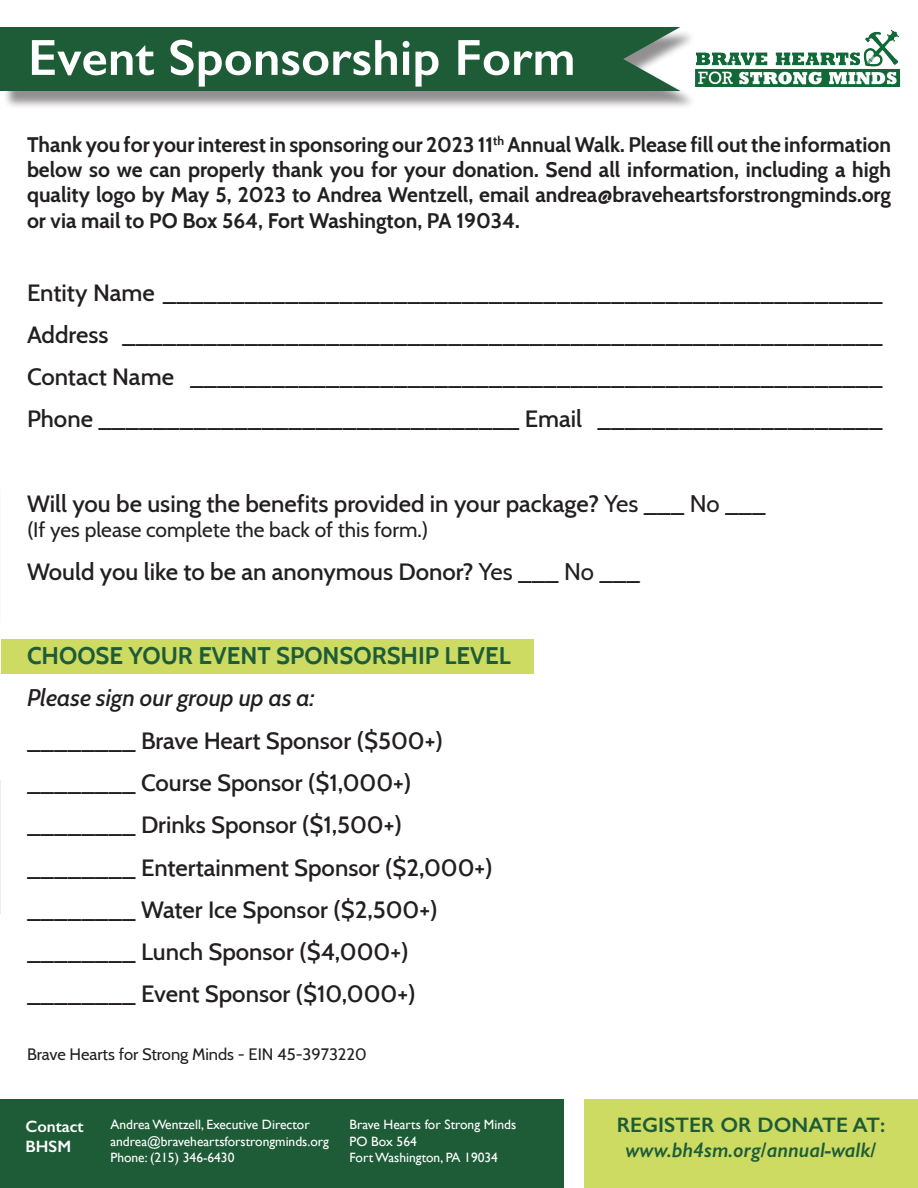
<style>
.page{position:relative;width:918px;height:1188px;background:#fff}
.page>*{position:absolute;margin:0;border:0;box-sizing:border-box;transform-origin:0 0}
.t1{font:600 51px "Gill Sans";color:#fff}
.t2{font:500 24px/42.3px "Cabin";color:#231f20}
.t3{font:24px/42.3px "Cabin";color:#231f20;text-align:justify}
.t4{font:700 24px "Cabin";color:#1e5c38}
.t5{font:700 21px/25.2px "Cabin";color:#231f20;text-align:justify}
.t6{font:21px "Cabin";color:#231f20}
.t7{font:italic 600 21px "Gill Sans";color:#1e5c38}
.t8{font:600 21px "Gill Sans";color:#1e5c38}
.t9{font:16.5px "Cabin";color:#231f20}
.t10{font:600 16.5px/19.8px "Gill Sans";color:#fff}
.t11{font:13.5px/16.2px "Gill Sans";color:#fff}
.s1{font-weight:500}
.s2{font-weight:400}
.s3{font-style:italic}
</style>
<div class="page">
<div style="left:1px;top:640px;width:533px;height:34px;background:#cedb62"></div>
<hr style="left:0;top:781px;width:1px;height:133px;background:#e6efea">
<div style="left:3px;top:30px;width:694px;height:79px;background:#231f20;opacity:.5"></div>
<div style="left:0;top:27px;width:680px;height:64px;background:#1e5c38"></div>
<img style="left:693px;top:29px;width:208px;height:61px">
<div style="left:584px;top:1100px;width:334px;height:88px;background:#cedb62"></div>
<div style="left:0;top:1100px;width:564px;height:88px;background:#1e5c38"></div>
<h1 class="t1" style="left:28px;top:27px;width:549px">Event Sponsorship Form</h1>
<p class="t5" style="left:27px;top:131px;width:866px">Thank you for your interest in sponsoring our 2023 11<sup>th</sup> Annual Walk. Please fill out the information below so we can properly thank you for your donation. Send all information, including a high quality logo by May 5, 2023 to Andrea Wentzell, email andrea@braveheartsforstrongminds.org or via mail to PO Box 564, Fort Washington, PA 19034.</p>
<p class="t3" style="left:27px;top:269px;width:857px"><span class="s1">Entity Name</span> _____________________________________________________ <span class="s1">Address</span> ________________________________________________________ <span class="s1">Contact Name</span> ___________________________________________________ <span class="s1">Phone</span> _______________________________ <span class="s1">Email</span> _____________________</p>
<p class="t2" style="left:27px;top:481px;width:740px">Will you be using the benefits provided in your package? <span class="s2">Yes ___ No ___</span></p>
<p class="t6" style="left:27px;top:513px;width:403px">(If yes please complete the back of this form.)</p>
<p class="t2" style="left:27px;top:548px;width:615px">Would you like to be an anonymous Donor? <span class="s2">Yes ___ No ___</span></p>
<p class="t4" style="left:27px;top:637px;width:485px">CHOOSE YOUR EVENT SPONSORSHIP LEVEL</p>
<p class="t2" style="left:27px;top:675px;width:467px"><span class="s3">Please sign our group up as a:<br></span><span class="s2">________</span> Brave Heart Sponsor ($500+) <span class="s2">________</span> Course Sponsor ($1,000+) <span class="s2">________</span> Drinks Sponsor ($1,500+) <span class="s2">________</span> Entertainment Sponsor ($2,000+) <span class="s2">________</span> Water Ice Sponsor ($2,500+) <span class="s2">________</span> Lunch Sponsor ($4,000+) <span class="s2">________</span> Event Sponsor ($10,000+)</p>
<p class="t9" style="left:27px;top:1041px;width:341px">Brave Hearts for Strong Minds - EIN 45-3973220</p>
<p class="t10" style="left:26px;top:1117px;width:60px">Contact<br>BHSM</p>
<p class="t8" style="left:617px;top:1112px;width:270px">REGISTER OR DONATE AT:</p>
<p class="t11" style="left:110px;top:1117px;width:220px">Andrea Wentzell, Executive Director andrea@braveheartsforstrongminds.org<br>Phone: (215) 346-6430</p>
<p class="t11" style="left:349px;top:1117px;width:168px">Brave Hearts for Strong Minds<br>PO Box 564<br>Fort Washington, PA 19034</p>
<p class="t7" style="left:625px;top:1138px;width:253px">www.bh4sm.org/annual-walk/</p>
</div>
